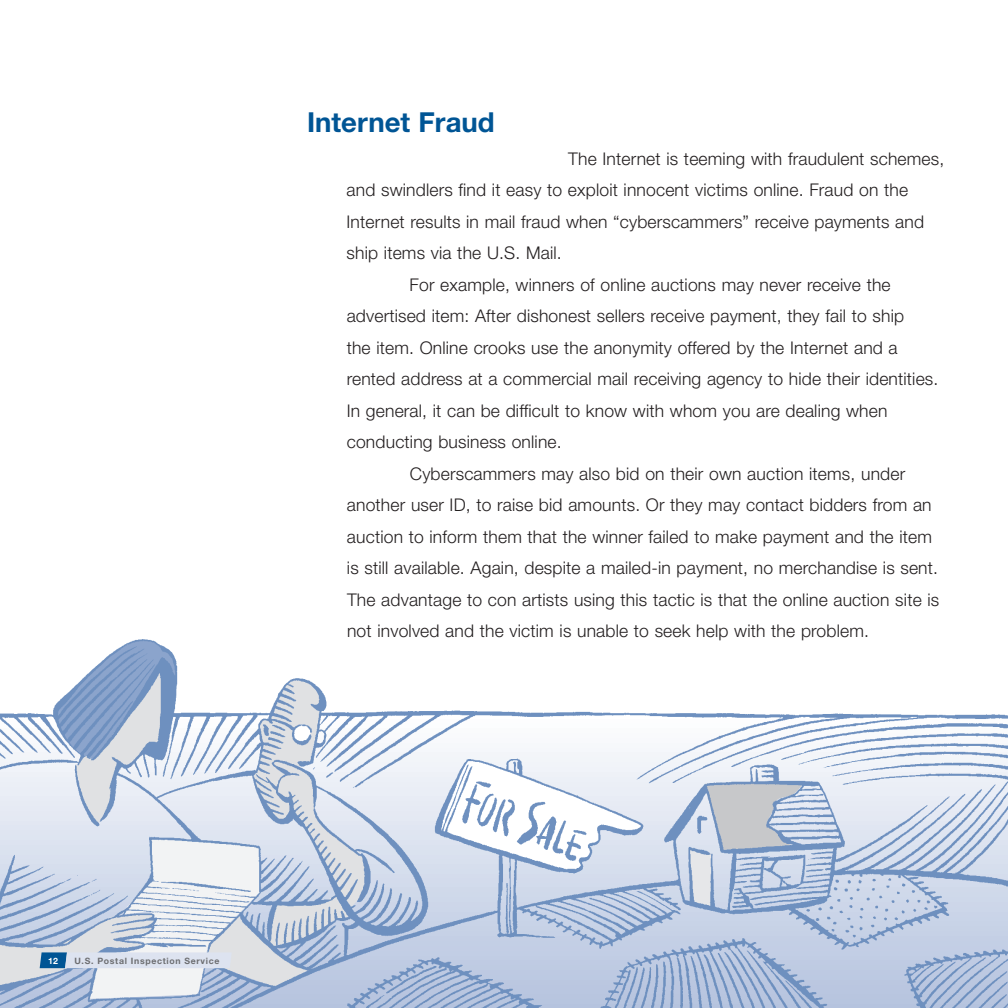
<style>
.page{position:relative;width:1008px;height:1008px;background:#fff}
.page>*{position:absolute;margin:0;border:0;box-sizing:border-box;transform-origin:0 0}
.t1{font:700 27.65px "Helvetica Neue";color:#005595}
.t2{font:300 17.5px "Helvetica Neue";letter-spacing:.01em;color:#231f20}
.t3{font:700 8.75px "Helvetica Neue";letter-spacing:.075em;color:#6c6d70}
.t4{font:700 8.75px "Helvetica Neue";color:#fff}
</style>
<div class="page">
<img style="left:0;top:639px;width:1008px;height:369px">
<svg style="left:0;top:838px;width:260px;height:161px"></svg>
<h1 class="t1" style="left:307px;top:105px;width:189px">Internet Fraud</h1>
<p class="t2" style="left:568px;top:148px;width:378px">The Internet is teeming with fraudulent schemes,</p>
<p class="t2" style="left:347px;top:179px;width:563px">and swindlers find it easy to exploit innocent victims online. Fraud on the</p>
<p class="t2" style="left:347px;top:211px;width:579px">Internet results in mail fraud when “cyberscammers” receive payments and</p>
<p class="t2" style="left:347px;top:242px;width:217px">ship items via the U.S. Mail.</p>
<p class="t2" style="left:410px;top:274px;width:483px">For example, winners of online auctions may never receive the</p>
<p class="t2" style="left:347px;top:305px;width:559px">advertised item: After dishonest sellers receive payment, they fail to ship</p>
<p class="t2" style="left:347px;top:337px;width:553px">the item. Online crooks use the anonymity offered by the Internet and a</p>
<p class="t2" style="left:347px;top:368px;width:593px">rented address at a commercial mail receiving agency to hide their identities.</p>
<p class="t2" style="left:347px;top:400px;width:542px">In general, it can be difficult to know with whom you are dealing when</p>
<p class="t2" style="left:347px;top:431px;width:216px">conducting business online.</p>
<p class="t2" style="left:410px;top:463px;width:497px">Cyberscammers may also bid on their own auction items, under</p>
<p class="t2" style="left:347px;top:494px;width:586px">another user ID, to raise bid amounts. Or they may contact bidders from an</p>
<p class="t2" style="left:347px;top:526px;width:587px">auction to inform them that the winner failed to make payment and the item</p>
<p class="t2" style="left:347px;top:557px;width:593px">is still available. Again, despite a mailed-in payment, no merchandise is sent.</p>
<p class="t2" style="left:347px;top:589px;width:594px">The advantage to con artists using this tactic is that the online auction site is</p>
<p class="t2" style="left:347px;top:620px;width:523px">not involved and the victim is unable to seek help with the problem.</p>
<p class="t4" style="left:48px;top:956px;width:11px">12</p>
<p class="t3" style="left:74px;top:955px;width:147px">U.S. Postal Inspection Service</p>
</div>
